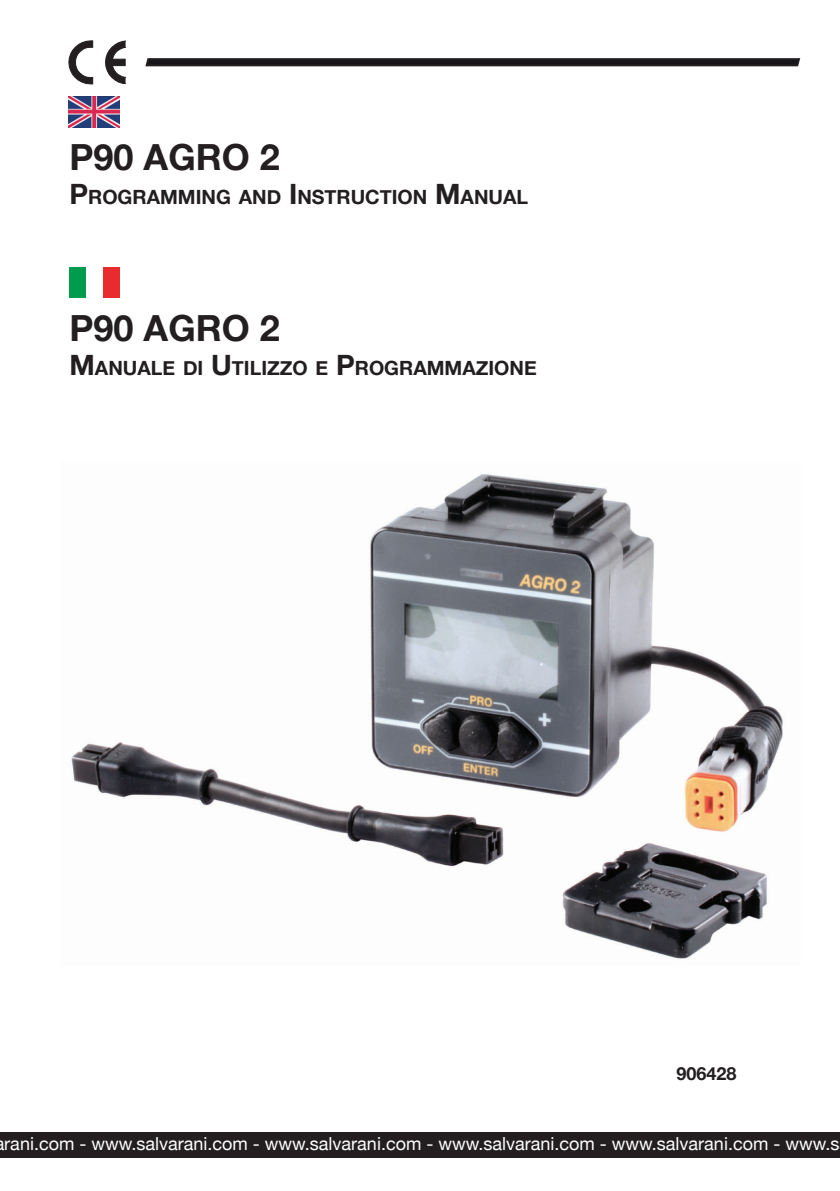
<style>
.page{position:relative;width:840px;height:1191px;background:#fff}
.page>*{position:absolute;margin:0;border:0;box-sizing:border-box;transform-origin:0 0}
.t1{font:700 36px "Helvetica Neue";color:#231f20}
.t2{font:700 19.6px "Helvetica Neue";color:#231f20}
.t3{font:18px "Helvetica Neue";color:#fff}
.normale{font:700 18px "Helvetica Neue";color:#231f20}
.s1{font-size:28px}
</style>
<div class="page">
<svg style="left:145px;top:58px;width:656px;height:9px;background:#302d30"></svg>
<svg style="left:68px;top:40px;width:26px;height:45px"></svg>
<svg style="left:105px;top:40px;width:20px;height:44px"></svg>
<img style="left:69px;top:97px;width:50px;height:30px">
<div style="left:69px;top:267px;width:17px;height:30px;background:#009b4d"></div>
<div style="left:103px;top:267px;width:16px;height:30px;background:#e92b2e"></div>
<div style="left:0;top:1132px;width:839px;height:26px;background:#231f20"></div>
<img style="left:71px;top:474px;width:713px;height:485px">
<p class="t1" style="left:69px;top:135px;width:212px">P90 AGRO 2</p>
<p class="t2" style="left:69px;top:184px;width:34px"><span class="s1">P</span>ROGRA</p>
<p class="t2" style="left:160px;top:184px;width:369px">MMING AND <span class="s1">I</span> NSTRUCTION <span class="s1">M</span>ANUAL</p>
<p class="t1" style="left:69px;top:306px;width:212px">P90 AGRO 2</p>
<p class="t2" style="left:69px;top:356px;width:301px"><span class="s1">M</span>ANUALE DI <span class="s1">U</span>TILIZZO E <span class="s1">P</span>ROGRA</p>
<p class="t2" style="left:426px;top:356px;width:111px">MMAZIONE</p>
<p class="normale" style="left:676px;top:1062px;width:62px">906428</p>
<p class="t3" style="left:4px;top:1132px;width:836px">rani.com - www.salvarani.com - www.salvarani.com - www.salvarani.com - www.salvarani.com - www.s</p>
</div>
